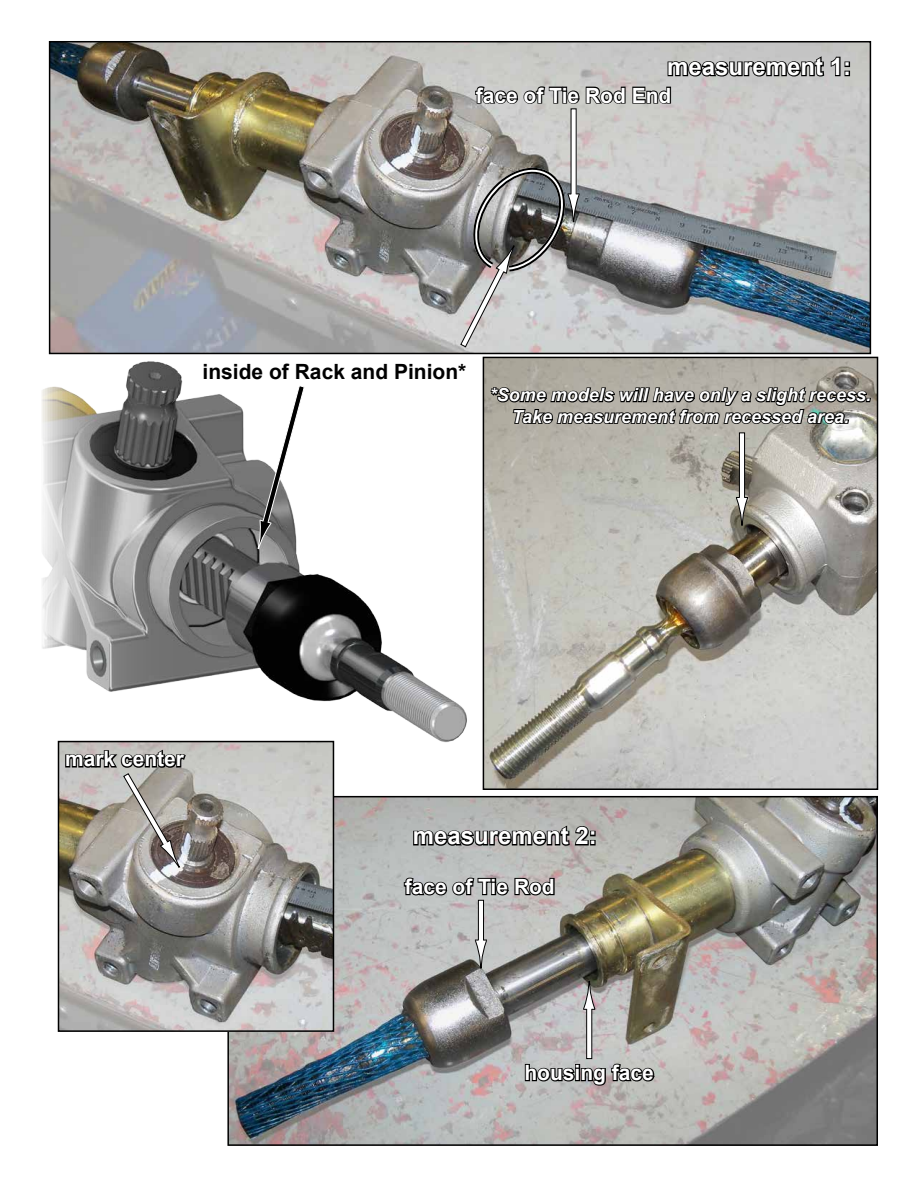
<style>
.page{position:relative;width:918px;height:1188px;background:#fff}
.page>*{position:absolute;margin:0;border:0;box-sizing:border-box;transform-origin:0 0}
.t1{font:700 24px "Arial";color:#fff}
.t2{font:700 21px "Arial";color:#fff}
.t3{font:700 21px "Arial";color:#000}
.t4{font:italic 700 18px/21.6px "Arial";color:#fff;text-align:center}
</style>
<div class="page">
<img style="left:42px;top:354px;width:428px;height:389px">
<svg style="left:257px;top:385px;width:48px;height:164px"></svg>
<div style="left:193px;top:358px;width:283px;height:27px;background:#fff"></div>
<img style="left:230px;top:799px;width:645px;height:344px">
<div style="left:227px;top:796px;width:651px;height:350px;border:2px solid #000"></div>
<svg style="left:403px;top:875px;width:153px;height:22px;background:#686868"></svg>
<img style="left:61px;top:744px;width:270px;height:285px">
<div style="left:58px;top:741px;width:276px;height:291px;border:2px solid #000"></div>
<svg style="left:64px;top:736px;width:123px;height:131px;background:#a19c94"></svg>
<div style="left:587px;top:1009px;width:5px;height:50px;background:#fff"></div>
<div style="left:586px;top:1009px;width:6px;height:50px;border:1px solid #000"></div>
<svg style="left:583px;top:982px;width:13px;height:28px"></svg>
<div style="left:478px;top:900px;width:6px;height:40px;background:#fff"></div>
<div style="left:478px;top:900px;width:6px;height:41px;border:1px solid #000"></div>
<svg style="left:474px;top:939px;width:14px;height:30px"></svg>
<svg style="left:412px;top:813px;width:184px;height:35px;background:#7f7f7e"></svg>
<svg style="left:524px;top:1061px;width:132px;height:26px;background:#70706f"></svg>
<img style="left:486px;top:360px;width:389px;height:427px">
<div style="left:483px;top:357px;width:395px;height:433px;border:2px solid #000"></div>
<svg style="left:489px;top:385px;width:383px;height:41px;background:#6a6862"></svg>
<div style="left:739px;top:433px;width:6px;height:65px;background:#fff"></div>
<div style="left:739px;top:433px;width:6px;height:65px;border:1px solid #000"></div>
<svg style="left:735px;top:497px;width:14px;height:29px"></svg>
<img style="left:52px;top:44px;width:816px;height:307px">
<div style="left:49px;top:41px;width:822px;height:313px;border:2px solid #000"></div>
<svg style="left:474px;top:85px;width:198px;height:20px;background:#717170"></svg>
<div style="left:571px;top:109px;width:5px;height:85px;background:#fff"></div>
<svg style="left:460px;top:156px;width:120px;height:192px;background:#9d9d9c"></svg>
<svg style="left:666px;top:44px;width:184px;height:34px;background:#898988"></svg>
<h1 class="t1" style="left:667px;top:50px;width:186px">measurement 1:</h1>
<p class="t2" style="left:476px;top:80px;width:197px">face of Tie Rod End</p>
<p class="t3" style="left:203px;top:357px;width:265px">inside of Rack and Pinion*</p>
<p class="t4" style="left:490px;top:385px;width:383px">*Some models will have only a slight recess.<br>Take measurement from recessed area.</p>
<p class="t2" style="left:65px;top:744px;width:121px">mark center</p>
<h1 class="t1" style="left:413px;top:819px;width:186px">measurement 2:</h1>
<p class="t2" style="left:405px;top:872px;width:152px">face of Tie Rod</p>
<p class="t2" style="left:524px;top:1058px;width:131px">housing face</p>
</div>
